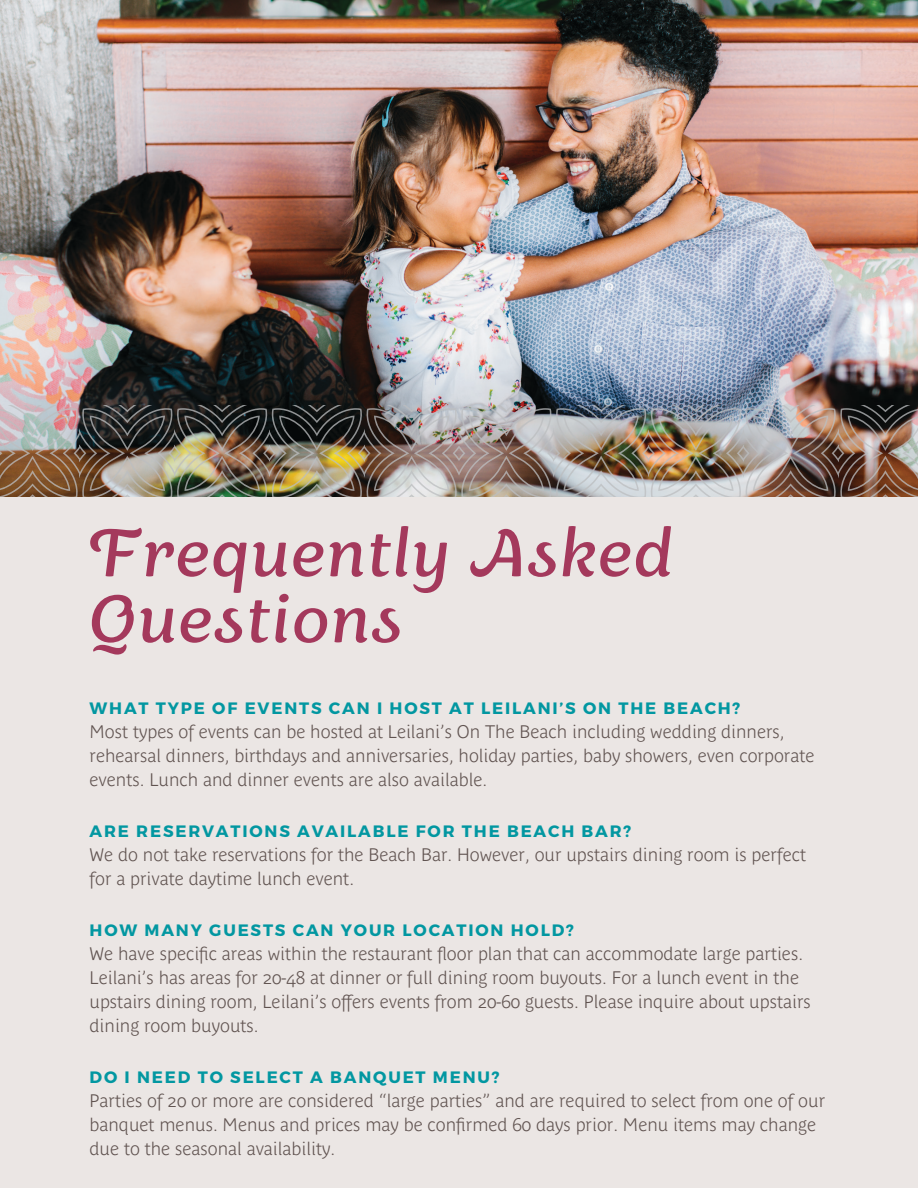
<style>
.page{position:relative;width:918px;height:1188px;background:#ebe6e4}
.page>*{position:absolute;margin:0;border:0;box-sizing:border-box;transform-origin:0 0}
.t1{font:italic 66px/66px "Appetite Pro";letter-spacing:.04em;color:#a4395c}
.FAQ_Question{font:700 18px/24px "Parisine Plus Std Clair";color:#605350}
.FAQ_Question-2{font:700 16.5px "Montserrat";letter-spacing:.11em;color:#0297a1}
</style>
<div class="page">
<img style="left:0;top:0;width:918px;height:406px">
<img style="left:0;top:406px;width:918px;height:91px">
<p class="t1" style="left:90px;top:524px;width:584px">Frequently Asked<br>Questions</p>
<p class="FAQ_Question-2" style="left:90px;top:698px;width:652px">WHAT TYPE OF EVENTS CAN I HOST AT LEILANI’S ON THE BEACH?</p>
<p class="FAQ_Question" style="left:90px;top:720px;width:727px">Most types of events can be hosted at Leilani’s On The Beach including wedding dinners, rehearsal dinners, birthdays and anniversaries, holiday parties, baby showers, even corporate events. Lunch and dinner events are also available.</p>
<p class="FAQ_Question-2" style="left:90px;top:821px;width:543px">ARE RESERVATIONS AVAILABLE FOR THE BEACH BAR?</p>
<p class="FAQ_Question" style="left:90px;top:843px;width:718px">We do not take reservations for the Beach Bar. However, our upstairs dining room is perfect for a private daytime lunch event.</p>
<p class="FAQ_Question-2" style="left:90px;top:920px;width:486px">HOW MANY GUESTS CAN YOUR LOCATION HOLD?</p>
<p class="FAQ_Question" style="left:90px;top:942px;width:723px">We have specific areas within the restaurant floor plan that can accommodate large parties.<br>Leilani’s has areas for 20-48 at dinner or full dining room buyouts. For a lunch event in the upstairs dining room, Leilani’s offers events from 20-60 guests. Please inquire about upstairs dining room buyouts.</p>
<p class="FAQ_Question-2" style="left:90px;top:1067px;width:411px">DO I NEED TO SELECT A BANQUET MENU?</p>
<p class="FAQ_Question" style="left:90px;top:1089px;width:737px">Parties of 20 or more are considered “large parties” and are required to select from one of our banquet menus. Menus and prices may be confirmed 60 days prior. Menu items may change due to the seasonal availability.</p>
</div>
